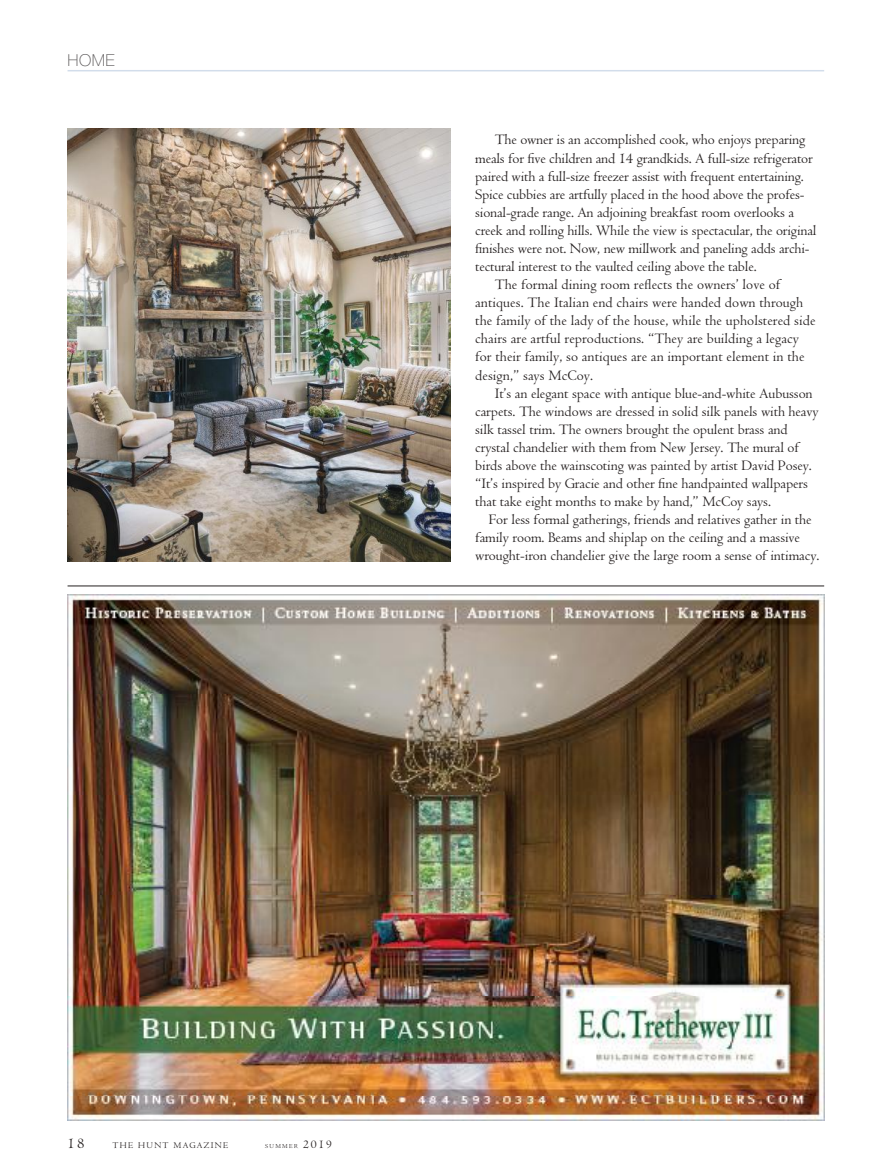
<style>
.page{position:relative;width:885px;height:1175px;background:#fff}
.page>*{position:absolute;margin:0;border:0;box-sizing:border-box;transform-origin:0 0}
.t1{font:100 16.5px "Helvetica Neue LT Std";color:#5a5758}
.t2{font:15px "Centaur MT Std";letter-spacing:-.005em;color:#241f1f}
.t3{font:15px "Centaur";color:#241f1f}
.t4{font:12px "Centaur";color:#241f1f}
.t5{font:9px "Centaur";letter-spacing:.15em;color:#241f1f}
.t6{font:6.3px "Centaur";color:#241f1f}
.s1{font-size:6.3px}
</style>
<div class="page">
<hr style="left:68px;top:585px;width:756px;height:1px;background:#241f1f">
<hr style="left:68px;top:70px;width:756px;height:1px;background:#d2ddeb">
<img style="left:68px;top:129px;width:382px;height:432px">
<img style="left:68px;top:594px;width:756px;height:526px">
<p class="t1" style="left:68px;top:50px;width:49px">HOME</p>
<p class="t2" style="left:494px;top:132px;width:312px">The owner is an accomplished cook, who enjoys preparing</p>
<p class="t2" style="left:475px;top:150px;width:339px">meals for five children and 14 grandkids. A full-size refrigerator</p>
<p class="t2" style="left:475px;top:168px;width:330px">paired with a full-size freezer assist with frequent entertaining.</p>
<p class="t2" style="left:475px;top:186px;width:331px">Spice cubbies are artfully placed in the hood above the profes-</p>
<p class="t2" style="left:475px;top:204px;width:320px">sional-grade range. An adjoining breakfast room overlooks a</p>
<p class="t2" style="left:475px;top:222px;width:342px">creek and rolling hills. While the view is spectacular, the original</p>
<p class="t2" style="left:475px;top:240px;width:336px">finishes were not. Now, new millwork and paneling adds archi-</p>
<p class="t2" style="left:475px;top:258px;width:283px">tectural interest to the vaulted ceiling above the table.</p>
<p class="t2" style="left:494px;top:276px;width:287px">The formal dining room reflects the owners’ love of</p>
<p class="t2" style="left:475px;top:294px;width:329px">antiques. The Italian end chairs were handed down through</p>
<p class="t2" style="left:475px;top:312px;width:342px">the family of the lady of the house, while the upholstered side</p>
<p class="t2" style="left:475px;top:330px;width:325px">chairs are artful reproductions. “They are building a legacy</p>
<p class="t2" style="left:475px;top:348px;width:331px">for their family, so antiques are an important element in the</p>
<p class="t2" style="left:475px;top:367px;width:119px">design,” says McCoy.</p>
<p class="t2" style="left:494px;top:385px;width:319px">It’s an elegant space with antique blue-and-white Aubusson</p>
<p class="t2" style="left:475px;top:403px;width:344px">carpets. The windows are dressed in solid silk panels with heavy</p>
<p class="t2" style="left:475px;top:421px;width:314px">silk tassel trim. The owners brought the opulent brass and</p>
<p class="t2" style="left:475px;top:439px;width:325px">crystal chandelier with them from New Jersey. The mural of</p>
<p class="t2" style="left:475px;top:457px;width:338px">birds above the wainscoting was painted by artist David Posey.</p>
<p class="t2" style="left:475px;top:475px;width:334px">“It’s inspired by Gracie and other fine handpainted wallpapers</p>
<p class="t2" style="left:475px;top:493px;width:297px">that take eight months to make by hand,” McCoy says.</p>
<p class="t2" style="left:488px;top:511px;width:324px">For less formal gatherings, friends and relatives gather in the</p>
<p class="t2" style="left:475px;top:529px;width:326px">family room. Beams and shiplap on the ceiling and a massive</p>
<p class="t2" style="left:475px;top:547px;width:345px">wrought-iron chandelier give the large room a sense of intimacy.</p>
<p class="t3" style="left:68px;top:1134px;width:18px">18</p>
<p class="t5" style="left:112px;top:1140px;width:117px">THE HUNT MAGAZINE</p>
<p class="t6" style="left:265px;top:1142px;width:12px">SUMME</p>
<p class="t4" style="left:294px;top:1137px;width:40px"><span class="s1">R</span> 2019</p>
</div>
